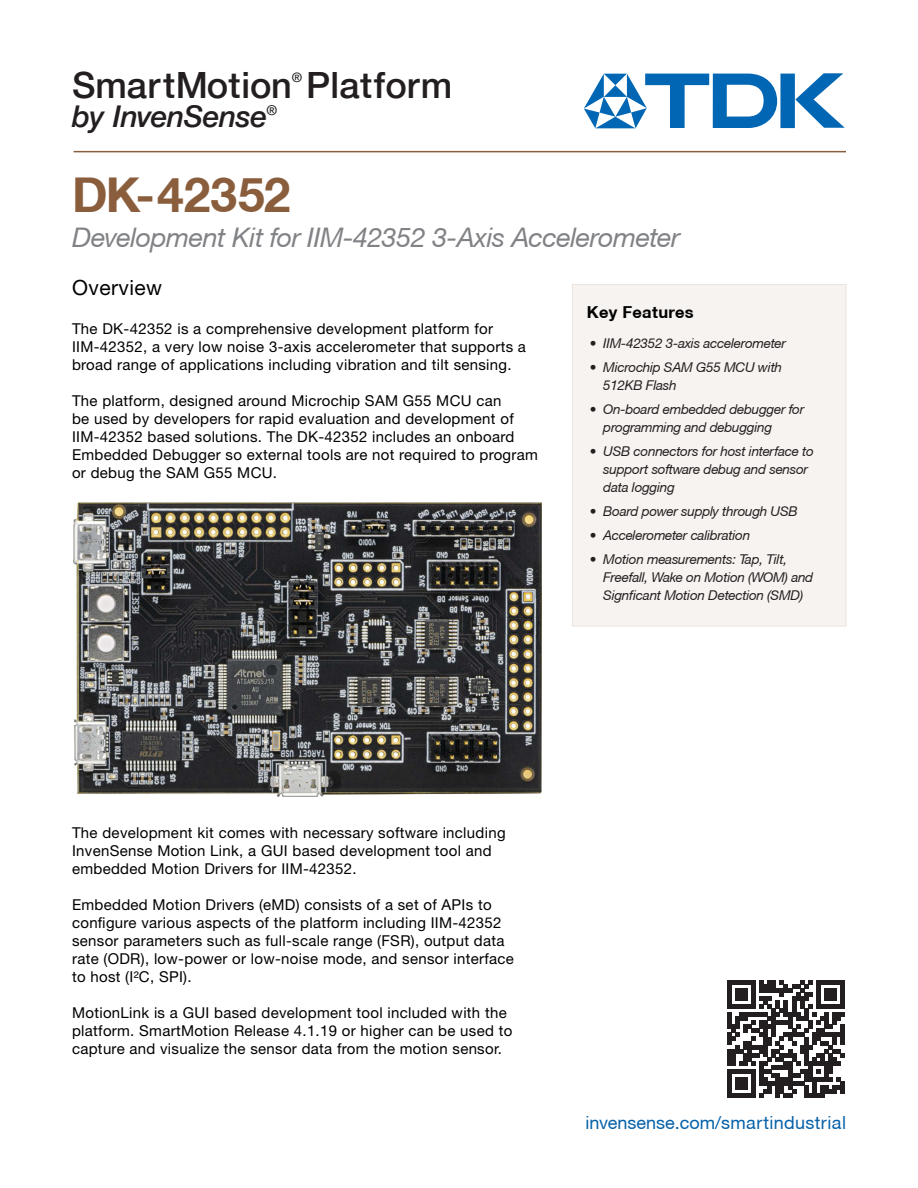
<style>
.page{position:relative;width:918px;height:1188px;background:#fff}
.page>*{position:absolute;margin:0;border:0;box-sizing:border-box;transform-origin:0 0}
.t1{font:700 48px "Helvetica Neue CE";color:#8a5e3c}
.t2{font:500 36.15px "Helvetica Neue LT";letter-spacing:.005em;color:#231f20}
.t3{font:italic 500 30px "Helvetica Neue LT";letter-spacing:-.02em;color:#231f20}
.t4{font:italic 27px "Helvetica Neue CE";letter-spacing:-.02em;color:#808285}
.t5{font:21px "Helvetica Neue LT Std";letter-spacing:.02em;color:#000}
.t6{font:18px "Helvetica Neue CE";letter-spacing:.02em;color:#0561a8}
.t7{font:700 16.5px "Helvetica Neue CE";letter-spacing:.02em;color:#000}
.t8{font:15px/18px "Helvetica Neue LT Std";letter-spacing:.02em;color:#000}
.t9{font:italic 13.5px/18px "Helvetica Neue CE";letter-spacing:-.02em;color:#231f20}
.t10{font:italic 500 13.5px "Helvetica Neue LT";color:#231f20}
.t11{font:500 13.05px "Helvetica Neue LT";color:#231f20}
</style>
<div class="page">
<div style="left:572px;top:284px;width:274px;height:342px;background:#f7f3f0"></div>
<div style="left:780px;top:74px;width:15px;height:54px;background:#0166b3"></div>
<svg style="left:795px;top:73px;width:50px;height:55px"></svg>
<svg style="left:584px;top:74px;width:193px;height:54px"></svg>
<hr style="left:74px;top:151px;width:772px;height:1px;background:#8a5e3c">
<img style="left:74px;top:502px;width:467px;height:295px">
<svg style="left:727px;top:980px;width:118px;height:118px"></svg>
<hr style="left:841px;top:1082px;width:4px;height:12px;background:#231f20">
<h2 class="t2" style="left:72px;top:63px;width:382px">SmartMotion Platform</h2>
<p class="t11" style="left:292px;top:69px;width:12px">®</p>
<h3 class="t3" style="left:72px;top:99px;width:197px">by InvenSense</h3>
<p class="t10" style="left:266px;top:102px;width:12px">®</p>
<p class="t1" style="left:72px;top:165px;width:220px">DK-42352</p>
<p class="t4" style="left:72px;top:221px;width:609px">Development Kit for IIM-42352 3-Axis Accelerometer</p>
<p class="t5" style="left:72px;top:275px;width:92px">Overview</p>
<p class="t8" style="left:72px;top:320px;width:455px">The DK-42352 is a comprehensive development platform for<br>IIM-42352, a very low noise 3-axis accelerometer that supports a broad range of applications including vibration and tilt sensing.</p>
<p class="t8" style="left:72px;top:392px;width:467px">The platform, designed around Microchip SAM G55 MCU can<br>be used by developers for rapid evaluation and development of IIM-42352 based solutions. The DK-42352 includes an onboard Embedded Debugger so external tools are not required to program or debug the SAM G55 MCU.</p>
<p class="t7" style="left:587px;top:301px;width:108px">Key Features</p>
<p class="t9" style="left:590px;top:334px;width:198px">• IIM-42352 3-axis accelerometer</p>
<p class="t9" style="left:603px;top:358px;width:180px;text-indent:-14px">• Microchip SAM G55 MCU with<br>512KB Flash</p>
<p class="t9" style="left:603px;top:400px;width:202px;text-indent:-14px">• On-board embedded debugger for programming and debugging</p>
<p class="t9" style="left:603px;top:442px;width:212px;text-indent:-14px">• USB connectors for host interface to support software debug and sensor data logging</p>
<p class="t9" style="left:590px;top:502px;width:210px">• Board power supply through USB</p>
<p class="t9" style="left:590px;top:526px;width:162px">• Accelerometer calibration</p>
<p class="t9" style="left:603px;top:550px;width:212px;text-indent:-14px">• Motion measurements: Tap, Tilt,<br>Freefall, Wake on Motion (WOM) and<br>Signficant Motion Detection (SMD)</p>
<p class="t8" style="left:72px;top:824px;width:435px">The development kit comes with necessary software including<br>InvenSense Motion Link, a GUI based development tool and embedded Motion Drivers for IIM-42352.</p>
<p class="t8" style="left:72px;top:896px;width:443px">Embedded Motion Drivers (eMD) consists of a set of APIs to configure various aspects of the platform including IIM-42352 sensor parameters such as full-scale range (FSR), output data rate (ODR), low-power or low-noise mode, and sensor interface to host (I²C, SPI).</p>
<p class="t8" style="left:72px;top:1004px;width:442px">MotionLink is a GUI based development tool included with the platform. SmartMotion Release 4.1.19 or higher can be used to capture and visualize the sensor data from the motion sensor.</p>
<p class="t6" style="left:585px;top:1112px;width:262px">invensense.com/smartindustrial</p>
</div>
